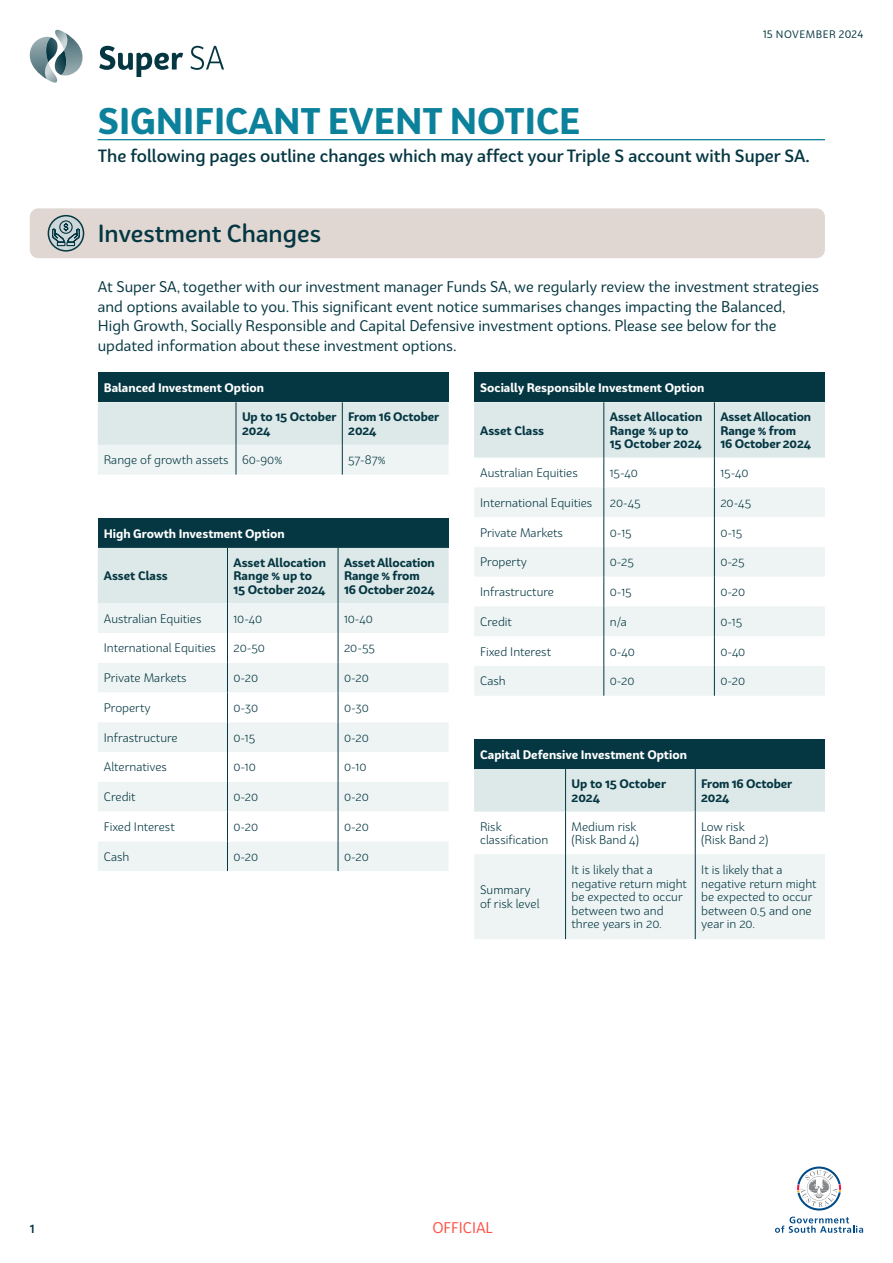
<style>
.page{position:relative;width:893px;height:1263px;background:#fff}
.page>*{position:absolute;margin:0;border:0;box-sizing:border-box;transform-origin:0 0}
.t1{font:700 36px "Bw Surco";color:#0b819b}
.t2{font:500 24px "Bw Surco";color:#053742}
.t3{font:500 17.25px "Bw Surco";color:#053742}
.t4{font:15px/19.5px "Bw Surco";color:#053742}
.t5{font:15px "Bw Surco";color:#ff4f42}
.t6{font:500 13.5px "Bw Surco";color:#053742}
.t7{font:12px/13.5px "Bw Surco";color:#053742}
.t8{font:700 12px/13.5px "Bw Surco";letter-spacing:-.005em;color:#053742}
.t9{font:700 12px "Bw Surco";color:#fff}
.t10{font:10.5px "Bw Surco";letter-spacing:.04em;color:#053742}
</style>
<div class="page">
<svg style="left:99px;top:46px;width:125px;height:31px"></svg>
<svg style="left:30px;top:30px;width:53px;height:53px"></svg>
<svg style="left:797px;top:1166px;width:44px;height:44px"></svg>
<svg style="left:775px;top:1216px;width:88px;height:17px"></svg>
<hr style="left:98px;top:139px;width:727px;height:1px;background:#0b819b">
<div style="left:30px;top:208px;width:795px;height:50px;background:#e0d7d2;border-radius:9px"></div>
<svg style="left:48px;top:216px;width:36px;height:35px"></svg>
<div style="left:48px;top:215px;width:36px;height:37px;border:2px solid #053742;border-radius:50%"></div>
<svg style="left:51px;top:220px;width:29px;height:27px"></svg>
<div style="left:98px;top:373px;width:351px;height:29px;background:#053742"></div>
<svg style="left:98px;top:402px;width:351px;height:73px;background:#e3eced"></svg>
<hr style="left:236px;top:402px;width:1px;height:43px;background:#053742">
<hr style="left:342px;top:402px;width:1px;height:43px;background:#053742">
<hr style="left:236px;top:445px;width:1px;height:30px;background:#053742">
<hr style="left:342px;top:445px;width:1px;height:30px;background:#053742">
<div style="left:98px;top:518px;width:351px;height:30px;background:#053742"></div>
<div style="left:98px;top:548px;width:351px;height:55px;background:#dde8e9"></div>
<div style="left:98px;top:603px;width:351px;height:268px;background:#eef4f4"></div>
<svg style="left:98px;top:633px;width:351px;height:208px"></svg>
<hr style="left:227px;top:548px;width:1px;height:55px;background:#053742">
<hr style="left:338px;top:548px;width:1px;height:55px;background:#053742">
<hr style="left:227px;top:603px;width:1px;height:30px;background:#053742">
<hr style="left:338px;top:603px;width:1px;height:30px;background:#053742">
<hr style="left:227px;top:633px;width:1px;height:30px;background:#053742">
<hr style="left:338px;top:633px;width:1px;height:30px;background:#053742">
<svg style="left:227px;top:663px;width:1px;height:29px"></svg>
<svg style="left:338px;top:663px;width:1px;height:29px"></svg>
<hr style="left:227px;top:692px;width:1px;height:30px;background:#053742">
<hr style="left:338px;top:692px;width:1px;height:30px;background:#053742">
<hr style="left:227px;top:722px;width:1px;height:30px;background:#053742">
<hr style="left:338px;top:722px;width:1px;height:30px;background:#053742">
<hr style="left:227px;top:752px;width:1px;height:30px;background:#053742">
<hr style="left:338px;top:752px;width:1px;height:30px;background:#053742">
<svg style="left:227px;top:782px;width:1px;height:29px"></svg>
<svg style="left:338px;top:782px;width:1px;height:29px"></svg>
<hr style="left:227px;top:811px;width:1px;height:30px;background:#053742">
<hr style="left:338px;top:811px;width:1px;height:30px;background:#053742">
<hr style="left:227px;top:841px;width:1px;height:30px;background:#053742">
<hr style="left:338px;top:841px;width:1px;height:30px;background:#053742">
<div style="left:474px;top:373px;width:351px;height:29px;background:#053742"></div>
<svg style="left:474px;top:487px;width:351px;height:209px;fill:#eef4f4"></svg>
<svg style="left:474px;top:402px;width:351px;height:85px"></svg>
<hr style="left:604px;top:487px;width:1px;height:30px;background:#053742">
<hr style="left:714px;top:487px;width:1px;height:30px;background:#053742">
<hr style="left:604px;top:517px;width:1px;height:30px;background:#053742">
<hr style="left:714px;top:517px;width:1px;height:30px;background:#053742">
<hr style="left:604px;top:547px;width:1px;height:30px;background:#053742">
<hr style="left:714px;top:547px;width:1px;height:30px;background:#053742">
<svg style="left:604px;top:577px;width:1px;height:29px"></svg>
<svg style="left:714px;top:577px;width:1px;height:29px"></svg>
<hr style="left:604px;top:606px;width:1px;height:30px;background:#053742">
<hr style="left:714px;top:606px;width:1px;height:30px;background:#053742">
<hr style="left:604px;top:636px;width:1px;height:30px;background:#053742">
<hr style="left:714px;top:636px;width:1px;height:30px;background:#053742">
<hr style="left:604px;top:666px;width:1px;height:30px;background:#053742">
<hr style="left:714px;top:666px;width:1px;height:30px;background:#053742">
<div style="left:474px;top:739px;width:351px;height:30px;background:#053742"></div>
<div style="left:474px;top:769px;width:351px;height:42px;background:#dde8e9"></div>
<div style="left:474px;top:854px;width:351px;height:85px;background:#eef4f4"></div>
<hr style="left:565px;top:769px;width:1px;height:42px;background:#053742">
<hr style="left:695px;top:769px;width:1px;height:42px;background:#053742">
<hr style="left:565px;top:811px;width:1px;height:43px;background:#053742">
<hr style="left:695px;top:811px;width:1px;height:43px;background:#053742">
<hr style="left:565px;top:854px;width:1px;height:85px;background:#053742">
<hr style="left:695px;top:854px;width:1px;height:85px;background:#053742">
<h1 class="t1" style="left:98px;top:96px;width:484px">SIGNIFICANT EVENT NOTICE</h1>
<p class="t10" style="left:763px;top:27px;width:102px">15 NOVEMBER 2024</p>
<h3 class="t3" style="left:98px;top:144px;width:714px">The following pages outline changes which may affect your Triple S account with Super SA.</h3>
<h2 class="t2" style="left:98px;top:217px;width:225px">Investment Changes</h2>
<p class="t4" style="left:98px;top:277px;width:723px">At Super SA, together with our investment manager Funds SA, we regularly review the investment strategies and options available to you. This significant event notice summarises changes impacting the Balanced, High Growth, Socially Responsible and Capital Defensive investment options. Please see below for the updated information about these investment options.</p>
<p class="t9" style="left:104px;top:379px;width:162px">Balanced Investment Option</p>
<p class="t8" style="left:242px;top:410px;width:96px">Up to 15 October<br>2024</p>
<p class="t8" style="left:348px;top:410px;width:93px">From 16 October<br>2024</p>
<p class="t7" style="left:104px;top:453px;width:180px">Range of growth assets 60-90%</p>
<p class="t7" style="left:348px;top:453px;width:39px">57-87%</p>
<p class="t9" style="left:104px;top:525px;width:183px">High Growth Investment Option</p>
<p class="t8" style="left:104px;top:568px;width:66px">Asset Class</p>
<p class="t8" style="left:233px;top:555px;width:94px">Asset Allocation<br>Range % up to<br>15 October 2024</p>
<p class="t8" style="left:344px;top:555px;width:92px">Asset Allocation<br>Range % from<br>16 October 2024</p>
<p class="t7" style="left:104px;top:611px;width:99px">Australian Equities</p>
<p class="t7" style="left:233px;top:611px;width:30px">10-40</p>
<p class="t7" style="left:344px;top:611px;width:30px">10-40</p>
<p class="t7" style="left:104px;top:641px;width:114px">International Equities</p>
<p class="t7" style="left:233px;top:641px;width:33px">20-50</p>
<p class="t7" style="left:344px;top:641px;width:32px">20-55</p>
<p class="t7" style="left:104px;top:671px;width:84px">Private Markets</p>
<p class="t7" style="left:233px;top:671px;width:26px">0-20</p>
<p class="t7" style="left:344px;top:671px;width:26px">0-20</p>
<p class="t7" style="left:104px;top:700px;width:48px">Property</p>
<p class="t7" style="left:233px;top:700px;width:26px">0-30</p>
<p class="t7" style="left:344px;top:700px;width:26px">0-30</p>
<p class="t7" style="left:104px;top:730px;width:75px">Infrastructure</p>
<p class="t7" style="left:233px;top:730px;width:23px">0-15</p>
<p class="t7" style="left:344px;top:730px;width:26px">0-20</p>
<p class="t7" style="left:104px;top:760px;width:65px">Alternatives</p>
<p class="t7" style="left:233px;top:760px;width:24px">0-10</p>
<p class="t7" style="left:344px;top:760px;width:24px">0-10</p>
<p class="t7" style="left:104px;top:790px;width:33px">Credit</p>
<p class="t7" style="left:233px;top:790px;width:26px">0-20</p>
<p class="t7" style="left:344px;top:790px;width:26px">0-20</p>
<p class="t7" style="left:104px;top:820px;width:72px">Fixed Interest</p>
<p class="t7" style="left:233px;top:820px;width:26px">0-20</p>
<p class="t7" style="left:344px;top:820px;width:26px">0-20</p>
<p class="t7" style="left:104px;top:849px;width:27px">Cash</p>
<p class="t7" style="left:233px;top:849px;width:26px">0-20</p>
<p class="t7" style="left:344px;top:849px;width:26px">0-20</p>
<p class="t9" style="left:480px;top:379px;width:226px">Socially Responsible Investment Option</p>
<p class="t8" style="left:480px;top:423px;width:66px">Asset Class</p>
<p class="t8" style="left:610px;top:409px;width:94px">Asset Allocation<br>Range % up to<br>15 October 2024</p>
<p class="t8" style="left:720px;top:409px;width:92px">Asset Allocation<br>Range % from<br>16 October 2024</p>
<p class="t7" style="left:480px;top:466px;width:99px">Australian Equities</p>
<p class="t7" style="left:610px;top:466px;width:30px">15-40</p>
<p class="t7" style="left:720px;top:466px;width:30px">15-40</p>
<p class="t7" style="left:480px;top:495px;width:114px">International Equities</p>
<p class="t7" style="left:610px;top:495px;width:32px">20-45</p>
<p class="t7" style="left:720px;top:495px;width:32px">20-45</p>
<p class="t7" style="left:480px;top:525px;width:84px">Private Markets</p>
<p class="t7" style="left:610px;top:525px;width:23px">0-15</p>
<p class="t7" style="left:720px;top:525px;width:23px">0-15</p>
<p class="t7" style="left:480px;top:555px;width:48px">Property</p>
<p class="t7" style="left:610px;top:555px;width:26px">0-25</p>
<p class="t7" style="left:720px;top:555px;width:26px">0-25</p>
<p class="t7" style="left:480px;top:585px;width:75px">Infrastructure</p>
<p class="t7" style="left:610px;top:585px;width:23px">0-15</p>
<p class="t7" style="left:720px;top:585px;width:26px">0-20</p>
<p class="t7" style="left:480px;top:614px;width:33px">Credit</p>
<p class="t7" style="left:610px;top:614px;width:19px">n/a</p>
<p class="t7" style="left:720px;top:614px;width:23px">0-15</p>
<p class="t7" style="left:480px;top:644px;width:72px">Fixed Interest</p>
<p class="t7" style="left:610px;top:644px;width:27px">0-40</p>
<p class="t7" style="left:720px;top:644px;width:27px">0-40</p>
<p class="t7" style="left:480px;top:674px;width:27px">Cash</p>
<p class="t7" style="left:610px;top:674px;width:26px">0-20</p>
<p class="t7" style="left:720px;top:674px;width:26px">0-20</p>
<p class="t9" style="left:480px;top:746px;width:208px">Capital Defensive Investment Option</p>
<p class="t8" style="left:572px;top:776px;width:96px">Up to 15 October<br>2024</p>
<p class="t8" style="left:701px;top:776px;width:93px">From 16 October<br>2024</p>
<p class="t7" style="left:480px;top:819px;width:70px">Risk classification</p>
<p class="t7" style="left:572px;top:819px;width:69px">Medium risk (Risk Band 4)</p>
<p class="t7" style="left:701px;top:819px;width:69px">Low risk (Risk Band 2)</p>
<p class="t7" style="left:480px;top:883px;width:61px">Summary of risk level</p>
<p class="t7" style="left:572px;top:863px;width:117px">It is likely that a negative return might be expected to occur between two and three years in 20.</p>
<p class="t7" style="left:701px;top:863px;width:117px">It is likely that a negative return might be expected to occur between 0.5 and one year in 20.</p>
<p class="t6" style="left:30px;top:1219px;width:6px">1</p>
<p class="t5" style="left:432px;top:1218px;width:62px">OFFICIAL</p>
</div>
